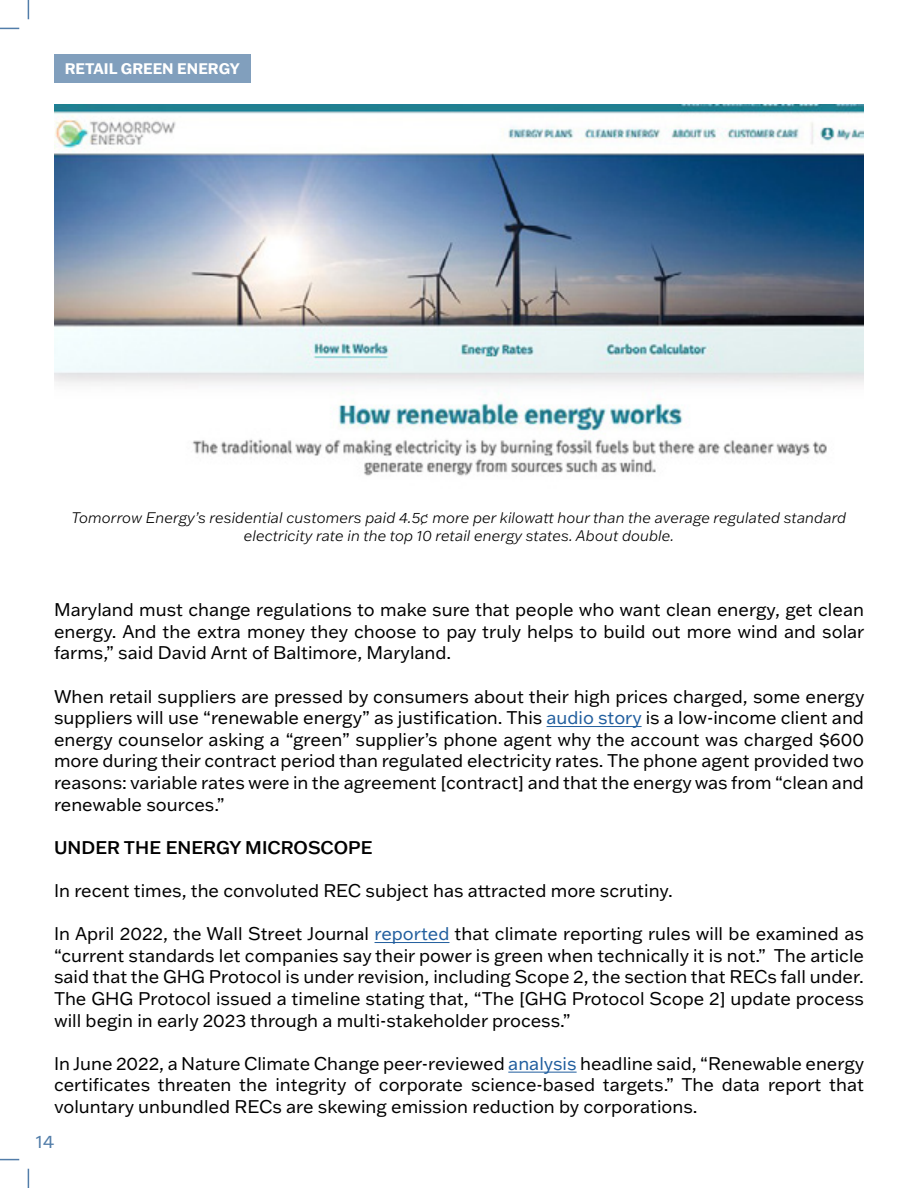
<style>
.page{position:relative;width:918px;height:1188px;background:#fff}
.page>*{position:absolute;margin:0;border:0;box-sizing:border-box;transform-origin:0 0}
.t1{font:18px/21.6px "Franklin Gothic ATF";color:#000;text-align:justify}
.t2{font:500 18px "Franklin Gothic ATF";color:#000}
.t3{font:18px "Franklin Gothic ATF";color:#527da9}
.t4{font:italic 300 15px/18px "Franklin Gothic ATF";color:#000;text-align:center}
.t5{font:700 15px "Franklin Gothic ATF";color:#fff}
.s1{color:#215e9e}
</style>
<div class="page">
<div style="left:54px;top:54px;width:196px;height:28px;background:#819fbd"></div>
<svg style="left:0;top:28px;width:19px;height:1px"></svg>
<svg style="left:28px;top:0;width:1px;height:19px"></svg>
<svg style="left:28px;top:1169px;width:1px;height:19px"></svg>
<svg style="left:0;top:1159px;width:19px;height:1px"></svg>
<img style="left:54px;top:105px;width:810px;height:371px">
<hr style="left:547px;top:726px;width:95px;height:1px;background:#215e9e">
<hr style="left:375px;top:942px;width:74px;height:1px;background:#215e9e">
<hr style="left:508px;top:1072px;width:69px;height:1px;background:#215e9e">
<p class="t5" style="left:65px;top:58px;width:176px">RETAIL GREEN ENERGY</p>
<p class="t4" style="left:72px;top:508px;width:776px">Tomorrow Energy’s residential customers paid 4.5¢ more per kilowatt hour than the average regulated standard electricity rate in the top 10 retail energy states. About double.</p>
<p class="t1" style="left:54px;top:598px;width:812px">Maryland must change regulations to make sure that people who want clean energy, get clean energy. And the extra money they choose to pay truly helps to build out more wind and solar farms,” said David Arnt of Baltimore, Maryland.</p>
<p class="t1" style="left:54px;top:685px;width:812px">When retail suppliers are pressed by consumers about their high prices charged, some energy suppliers will use “renewable energy” as justification. This <span class="s1">audio story</span> is a low-income client and energy counselor asking a “green” supplier’s phone agent why the account was charged $600 more during their contract period than regulated electricity rates. The phone agent provided two reasons: variable rates were in the agreement [contract] and that the energy was from “clean and renewable sources.”</p>
<p class="t2" style="left:54px;top:835px;width:320px">UNDER THE ENERGY MICROSCOPE</p>
<p class="t1" style="left:54px;top:879px;width:620px">In recent times, the convoluted REC subject has attracted more scrutiny.</p>
<p class="t1" style="left:54px;top:922px;width:812px">In April 2022, the Wall Street Journal <span class="s1">reported</span> that climate reporting rules will be examined as “current standards let companies say their power is green when technically it is not.” The article said that the GHG Protocol is under revision, including Scope 2, the section that RECs fall under.<br>The GHG Protocol issued a timeline stating that, “The [GHG Protocol Scope 2] update process will begin in early 2023 through a multi-stakeholder process.”</p>
<p class="t1" style="left:54px;top:1052px;width:812px">In June 2022, a Nature Climate Change peer-reviewed <span class="s1">analysis</span> headline said, “Renewable energy certificates threaten the integrity of corporate science-based targets.” The data report that voluntary unbundled RECs are skewing emission reduction by corporations.</p>
<p class="t3" style="left:36px;top:1129px;width:20px">14</p>
</div>
